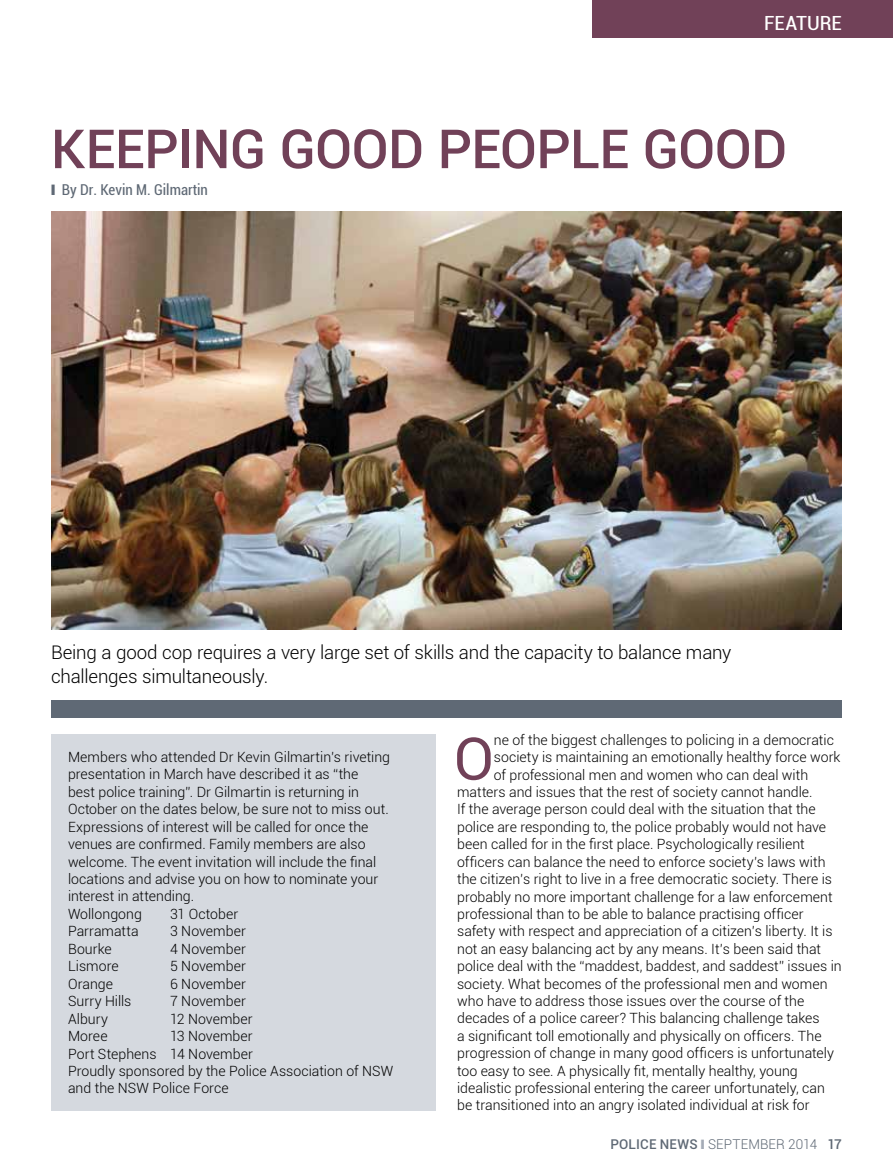
<style>
.page{position:relative;width:893px;height:1170px;background:#fff}
.page>*{position:absolute;margin:0;border:0;box-sizing:border-box;transform-origin:0 0}
.t1{font:58.65px "Roboto";color:#714158}
.t2{font:500 54px "Roboto";letter-spacing:-.01em;color:#714158}
.t3{font:condensed 19.5px "Roboto";color:#fff;scale:1.1 1}
.t4{font:300 18.75px/24px "Roboto";letter-spacing:-.01em;color:#000}
.t5{font:condensed 15px "Roboto";color:#5f6975}
.t6{font:300 14.1px/17.4px "Roboto";color:#000}
.t7{font:300 13.5px "Roboto";letter-spacing:-.005em;color:#5f6975}
.t8{font:500 13.5px "Roboto";color:#5f6975}
.s1{font-weight:500}
</style>
<div class="page">
<img style="left:51px;top:212px;width:791px;height:417px">
<div style="left:51px;top:734px;width:385px;height:376px;background:#d5d9df"></div>
<div style="left:51px;top:700px;width:791px;height:17px;background:#5f6975"></div>
<div style="left:592px;top:0;width:301px;height:38px;background:#714158"></div>
<h3 class="t3" style="left:764px;top:9px;width:72px">feature</h3>
<h2 class="t2" style="left:51px;top:111px;width:738px">KEEPING GOOD PEOPLE GOOD</h2>
<p class="t5" style="left:62px;top:179px;width:148px">By Dr. Kevin M. Gilmartin</p>
<h3 class="t4" style="left:51px;top:639px;width:682px">Being a good cop requires a very large set of skills and the capacity to balance many challenges simultaneously.</h3>
<p class="t6" style="left:68px;top:747px;width:324px">Members who attended Dr Kevin Gilmartin’s riveting presentation in March have described it as “the<br>best police training”. Dr Gilmartin is returning in October on the dates below, be sure not to miss out.<br>Expressions of interest will be called for once the venues are confirmed. Family members are also welcome. The event invitation will include the final locations and advise you on how to nominate your interest in attending.<br>Wollongong</p>
<p class="t6" style="left:170px;top:904px;width:70px">31 October</p>
<p class="t6" style="left:68px;top:922px;width:72px">Parramatta</p>
<p class="t6" style="left:170px;top:922px;width:77px">3 November</p>
<p class="t6" style="left:68px;top:939px;width:45px">Bourke</p>
<p class="t6" style="left:170px;top:939px;width:77px">4 November</p>
<p class="t6" style="left:68px;top:956px;width:52px">Lismore</p>
<p class="t6" style="left:170px;top:956px;width:77px">5 November</p>
<p class="t6" style="left:68px;top:974px;width:47px">Orange</p>
<p class="t6" style="left:170px;top:974px;width:77px">6 November</p>
<p class="t6" style="left:68px;top:991px;width:65px">Surry Hills</p>
<p class="t6" style="left:170px;top:991px;width:77px">7 November</p>
<p class="t6" style="left:68px;top:1009px;width:41px">Albury</p>
<p class="t6" style="left:170px;top:1009px;width:84px">12 November</p>
<p class="t6" style="left:68px;top:1026px;width:41px">Moree</p>
<p class="t6" style="left:68px;top:1026px;width:327px;text-indent:102px">13 November<br>Port Stephens 14 November<br>Proudly sponsored by the Police Association of NSW and the NSW Police Force</p>
<h1 class="t1" style="left:454px;top:717px;width:42px">O</h1>
<p class="t6" style="left:494px;top:730px;width:342px">ne of the biggest challenges to policing in a democratic</p>
<p class="t6" style="left:494px;top:748px;width:348px">society is maintaining an emotionally healthy force work</p>
<p class="t6" style="left:494px;top:765px;width:316px">of professional men and women who can deal with</p>
<p class="t6" style="left:457px;top:782px;width:357px">matters and issues that the rest of society cannot handle.</p>
<p class="t6" style="left:457px;top:800px;width:360px">If the average person could deal with the situation that the</p>
<p class="t6" style="left:457px;top:817px;width:371px">police are responding to, the police probably would not have</p>
<p class="t6" style="left:457px;top:835px;width:349px">been called for in the first place. Psychologically resilient</p>
<p class="t6" style="left:457px;top:852px;width:370px">officers can balance the need to enforce society’s laws with</p>
<p class="t6" style="left:457px;top:869px;width:376px">the citizen’s right to live in a free democratic society. There is</p>
<p class="t6" style="left:457px;top:887px;width:377px">probably no more important challenge for a law enforcement</p>
<p class="t6" style="left:457px;top:904px;width:348px">professional than to be able to balance practising officer</p>
<p class="t6" style="left:457px;top:922px;width:377px">safety with respect and appreciation of a citizen’s liberty. It is</p>
<p class="t6" style="left:457px;top:939px;width:366px">not an easy balancing act by any means. It’s been said that</p>
<p class="t6" style="left:457px;top:956px;width:386px">police deal with the “maddest, baddest, and saddest” issues in</p>
<p class="t6" style="left:457px;top:974px;width:372px">society. What becomes of the professional men and women</p>
<p class="t6" style="left:457px;top:991px;width:349px">who have to address those issues over the course of the</p>
<p class="t6" style="left:457px;top:1009px;width:364px">decades of a police career? This balancing challenge takes</p>
<p class="t6" style="left:457px;top:1026px;width:366px">a significant toll emotionally and physically on officers. The</p>
<p class="t6" style="left:457px;top:1043px;width:378px">progression of change in many good officers is unfortunately</p>
<p class="t6" style="left:457px;top:1061px;width:342px">too easy to see. A physically fit, mentally healthy, young</p>
<p class="t6" style="left:457px;top:1078px;width:369px">idealistic professional entering the career unfortunately, can</p>
<p class="t6" style="left:457px;top:1096px;width:354px">be transitioned into an angry isolated individual at risk for</p>
<p class="t8" style="left:610px;top:1134px;width:8px">POLI</p>
<p class="t7" style="left:640px;top:1134px;width:86px"><span class="s1">CE NEWS</span> Septembe</p>
<p class="t7" style="left:776px;top:1134px;width:67px">r 2014 <span class="s1">17</span></p>
</div>
